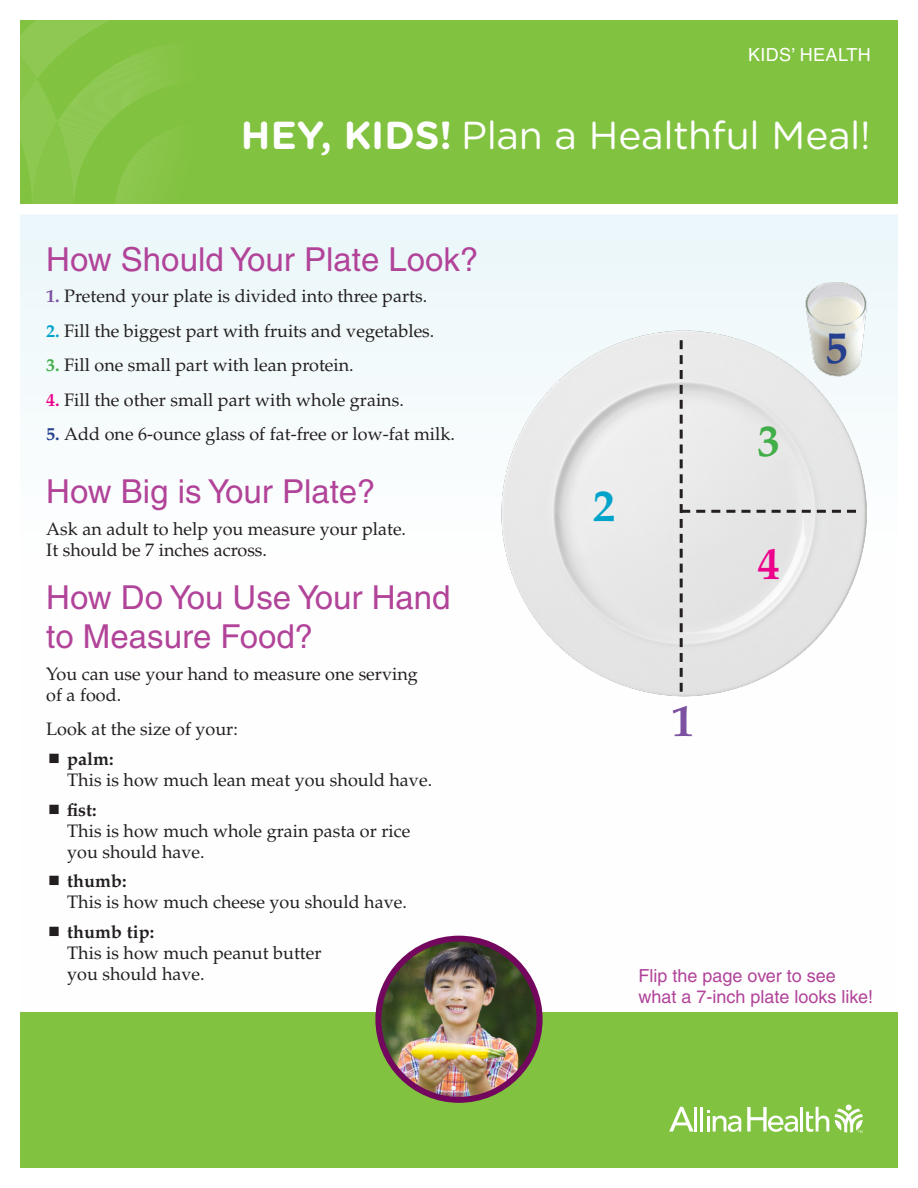
<style>
.page{position:relative;width:918px;height:1188px;background:#fff}
.page>*{position:absolute;margin:0;border:0;box-sizing:border-box;transform-origin:0 0}
.headline{font:700 45px "Palatino";color:#7c51a1}
.headline-2{font:700 45px "Palatino";color:#00a4ca}
.headline-3{font:700 45px "Palatino";color:#40ae49}
.headline-4{font:700 45px "Palatino";color:#ed028c}
.headline-5{font:700 45px "Palatino";color:#253f8e}
.t1{font:39px "Gotham Rounded";letter-spacing:-.01em;color:#fff}
.Headline{font:33px/39px "Helvetica";color:#b14399}
.Body_copy{font:18px/21px "Palatino";color:#231f20}
.Headline__sub__after{font:18px/21px "Helvetica";color:#b14399}
.Body_copy_before_bul{font:18px "Palatino";color:#231f20}
.t2{font:18px "Helvetica";letter-spacing:.02em;color:#fff}
.s1{font-weight:700}
.s2{font-weight:700;color:#7c51a1}
.s3{font-weight:700;color:#00a4ca}
.s4{font-weight:700;color:#40ae49}
.s5{font-weight:700;color:#ed028c}
.s6{font-weight:700;color:#253f8e}
</style>
<div class="page">
<div style="left:20px;top:209px;width:878px;height:810px;background:linear-gradient(to bottom,#f1f9fb,#fff)"></div>
<div style="left:20px;top:1012px;width:878px;height:156px;background:#81c340"></div>
<div style="left:20px;top:20px;width:878px;height:189px;background:#81c340"></div>
<svg style="left:20px;top:20px;width:145px;height:184px"></svg>
<img style="left:378px;top:939px;width:162px;height:161px;border-radius:81px">
<div style="left:375px;top:936px;width:168px;height:167px;border:6px solid #73075e;border-radius:50%"></div>
<div style="left:10px;top:204px;width:903px;height:10px;background:#fff"></div>
<img style="left:495px;top:328px;width:374px;height:370px">
<svg style="left:680px;top:340px;width:176px;height:352px;background:#e4e5e5"></svg>
<img style="left:804px;top:280px;width:66px;height:99px">
<svg style="left:835px;top:1105px;width:28px;height:28px"></svg>
<hr style="left:694px;top:1107px;width:3px;height:24px;background:#fff">
<hr style="left:701px;top:1107px;width:2px;height:24px;background:#fff">
<hr style="left:800px;top:1107px;width:3px;height:24px;background:#fff">
<svg style="left:806px;top:1107px;width:23px;height:25px"></svg>
<svg style="left:707px;top:1110px;width:34px;height:22px"></svg>
<svg style="left:669px;top:1107px;width:25px;height:25px"></svg>
<svg style="left:747px;top:1107px;width:51px;height:25px"></svg>
<svg style="left:50px;top:754px;width:9px;height:9px"></svg>
<svg style="left:50px;top:804px;width:9px;height:10px"></svg>
<svg style="left:50px;top:876px;width:9px;height:9px"></svg>
<svg style="left:50px;top:927px;width:9px;height:9px"></svg>
<p class="t2" style="left:748px;top:44px;width:124px">KIDS’ HEALTH</p>
<p class="t1" style="left:241px;top:108px;width:632px"><span class="s1">HEY, KIDS!</span> Plan a Healthful Meal!</p>
<p class="Headline" style="left:46px;top:240px;width:434px">How Should Your Plate Look?</p>
<p class="Body_copy" style="left:46px;top:286px;width:382px"><span class="s2">1.</span> Pretend your plate is divided into three parts.</p>
<p class="Body_copy" style="left:46px;top:321px;width:390px"><span class="s3">2.</span> Fill the biggest part with fruits and vegetables.</p>
<p class="Body_copy" style="left:46px;top:355px;width:309px"><span class="s4">3.</span> Fill one small part with lean protein.</p>
<p class="Body_copy" style="left:46px;top:390px;width:359px"><span class="s5">4.</span> Fill the other small part with whole grains.</p>
<p class="Body_copy" style="left:46px;top:424px;width:410px"><span class="s6">5.</span> Add one 6-ounce glass of fat-free or low-fat milk.</p>
<p class="Headline" style="left:46px;top:472px;width:331px">How Big is Your Plate?</p>
<p class="Body_copy" style="left:46px;top:519px;width:361px">Ask an adult to help you measure your plate.<br>It should be 7 inches across.</p>
<p class="Headline" style="left:46px;top:578px;width:406px">How Do You Use Your Hand to Measure Food?</p>
<p class="Body_copy" style="left:46px;top:663px;width:373px">You can use your hand to measure one serving of a food.</p>
<p class="Body_copy_before_bul" style="left:46px;top:718px;width:193px">Look at the size of your:</p>
<p class="Body_copy" style="left:67px;top:749px;width:366px"><span class="s1">palm:<br></span>This is how much lean meat you should have.</p>
<p class="Body_copy" style="left:67px;top:799px;width:345px"><span class="s1">fist:<br></span>This is how much whole grain pasta or rice you should have.</p>
<p class="Body_copy" style="left:67px;top:871px;width:341px"><span class="s1">thumb:<br></span>This is how much cheese you should have.</p>
<p class="Body_copy" style="left:67px;top:922px;width:256px"><span class="s1">thumb tip:<br></span>This is how much peanut butter you should have.</p>
<p class="headline-2" style="left:593px;top:479px;width:24px">2</p>
<p class="headline" style="left:671px;top:695px;width:24px">1</p>
<p class="headline-3" style="left:757px;top:415px;width:24px">3</p>
<p class="headline-4" style="left:757px;top:538px;width:24px">4</p>
<p class="headline-5" style="left:825px;top:321px;width:24px">5</p>
<p class="Headline__sub__after" style="left:639px;top:966px;width:236px">Flip the page over to see what a 7-inch plate looks like!</p>
</div>
